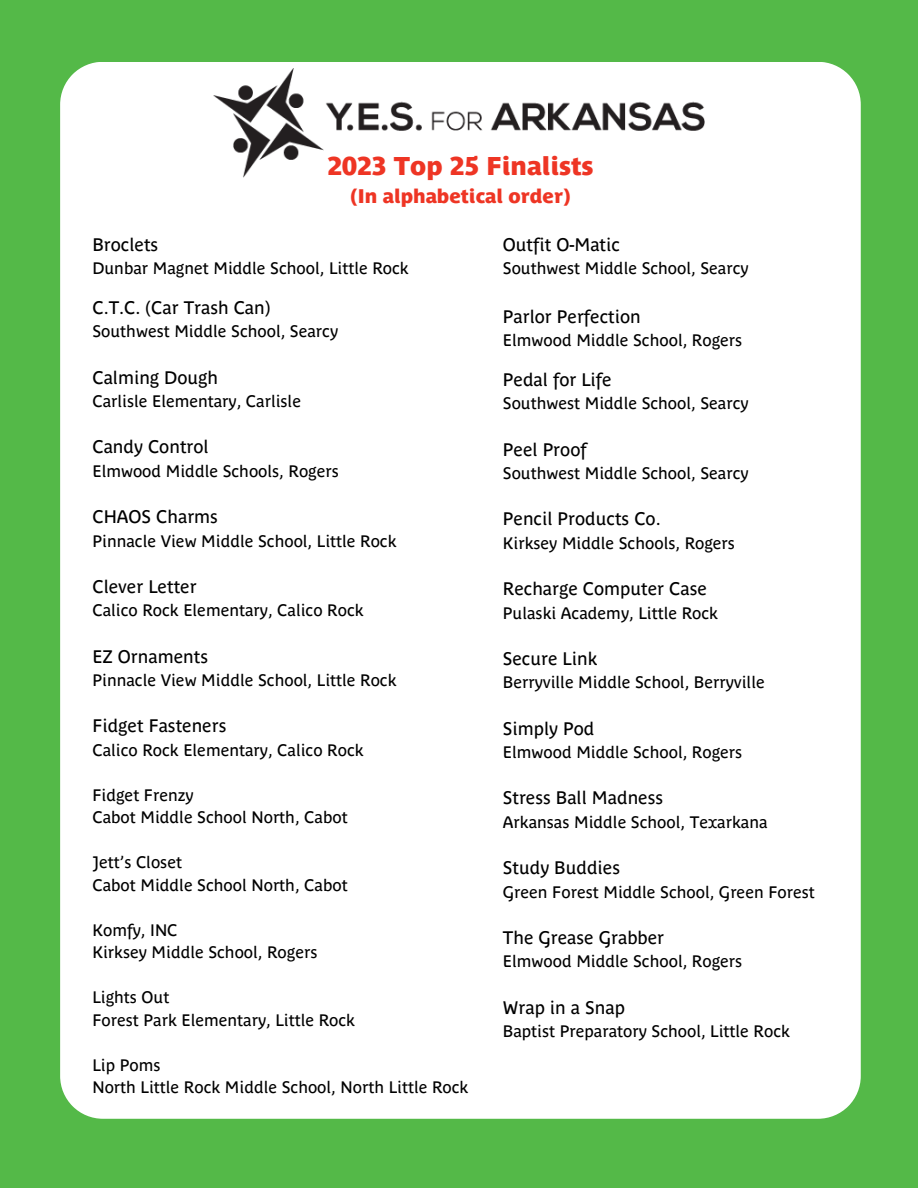
<style>
.page{position:relative;width:918px;height:1188px;background:#54b948}
.page>*{position:absolute;margin:0;border:0;box-sizing:border-box;transform-origin:0 0}
.t1{font:25.5px "Parisine Plus Std Sombre";color:#ee3524}
.t2{font:19.5px "Parisine Plus Std Sombre";color:#ee3524}
.t3{font:18px "Parisine Plus Std";color:#000}
.t4{font:16.5px "Parisine Plus Std";color:#000}
</style>
<div class="page">
<div style="left:60px;top:62px;width:801px;height:1057px;background:#fff"></div>
<img style="left:214px;top:69px;width:490px;height:109px">
<p class="t1" style="left:327px;top:148px;width:268px">2023 Top 25 Finalists</p>
<p class="t2" style="left:350px;top:182px;width:222px">(In alphabetical order)</p>
<p class="t3" style="left:92px;top:231px;width:67px">Broclets</p>
<p class="t4" style="left:92px;top:257px;width:318px">Dunbar Magnet Middle School, Little Rock</p>
<p class="t3" style="left:92px;top:294px;width:180px">C.T.C. (Car Trash Can)</p>
<p class="t4" style="left:92px;top:320px;width:247px">Southwest Middle School, Searcy</p>
<p class="t3" style="left:92px;top:364px;width:127px">Calming Dough</p>
<p class="t4" style="left:92px;top:389px;width:210px">Carlisle Elementary, Carlisle</p>
<p class="t3" style="left:92px;top:434px;width:118px">Candy Control</p>
<p class="t4" style="left:92px;top:459px;width:248px">Elmwood Middle Schools, Rogers</p>
<p class="t3" style="left:92px;top:504px;width:127px">CHAOS Charms</p>
<p class="t4" style="left:92px;top:529px;width:306px">Pinnacle View Middle School, Little Rock</p>
<p class="t3" style="left:92px;top:573px;width:106px">Clever Letter</p>
<p class="t4" style="left:92px;top:599px;width:273px">Calico Rock Elementary, Calico Rock</p>
<p class="t3" style="left:92px;top:643px;width:117px">EZ Ornaments</p>
<p class="t4" style="left:92px;top:668px;width:306px">Pinnacle View Middle School, Little Rock</p>
<p class="t3" style="left:92px;top:713px;width:135px">Fidget Fasteners</p>
<p class="t4" style="left:92px;top:738px;width:273px">Calico Rock Elementary, Calico Rock</p>
<p class="t4" style="left:92px;top:783px;width:103px">Fidget Frenzy</p>
<p class="t4" style="left:92px;top:806px;width:257px">Cabot Middle School North, Cabot</p>
<p class="t4" style="left:92px;top:851px;width:91px">Jett’s Closet</p>
<p class="t4" style="left:92px;top:873px;width:257px">Cabot Middle School North, Cabot</p>
<p class="t4" style="left:92px;top:918px;width:87px">Komfy, INC</p>
<p class="t4" style="left:92px;top:941px;width:227px">Kirksey Middle School, Rogers</p>
<p class="t4" style="left:92px;top:986px;width:78px">Lights Out</p>
<p class="t4" style="left:92px;top:1008px;width:264px">Forest Park Elementary, Little Rock</p>
<p class="t4" style="left:92px;top:1053px;width:70px">Lip Poms</p>
<p class="t4" style="left:92px;top:1076px;width:377px">North Little Rock Middle School, North Little Rock</p>
<p class="t3" style="left:503px;top:231px;width:119px">Outfit O-Matic</p>
<p class="t4" style="left:503px;top:257px;width:247px">Southwest Middle School, Searcy</p>
<p class="t3" style="left:503px;top:303px;width:139px">Parlor Perfection</p>
<p class="t4" style="left:503px;top:329px;width:241px">Elmwood Middle School, Rogers</p>
<p class="t3" style="left:503px;top:366px;width:110px">Pedal for Life</p>
<p class="t4" style="left:503px;top:392px;width:247px">Southwest Middle School, Searcy</p>
<p class="t3" style="left:503px;top:436px;width:85px">Peel Proof</p>
<p class="t4" style="left:503px;top:461px;width:247px">Southwest Middle School, Searcy</p>
<p class="t3" style="left:503px;top:506px;width:159px">Pencil Products Co.</p>
<p class="t4" style="left:503px;top:531px;width:234px">Kirksey Middle Schools, Rogers</p>
<p class="t3" style="left:503px;top:576px;width:206px">Recharge Computer Case</p>
<p class="t4" style="left:503px;top:601px;width:217px">Pulaski Academy, Little Rock</p>
<p class="t3" style="left:503px;top:645px;width:96px">Secure Link</p>
<p class="t4" style="left:503px;top:671px;width:263px">Berryville Middle School, Berryville</p>
<p class="t3" style="left:503px;top:715px;width:93px">Simply Pod</p>
<p class="t4" style="left:503px;top:740px;width:241px">Elmwood Middle School, Rogers</p>
<p class="t3" style="left:503px;top:785px;width:162px">Stress Ball Madness</p>
<p class="t4" style="left:503px;top:810px;width:266px">Arkansas Middle School, Texarkana</p>
<p class="t3" style="left:503px;top:855px;width:119px">Study Buddies</p>
<p class="t4" style="left:503px;top:880px;width:313px">Green Forest Middle School, Green Forest</p>
<p class="t3" style="left:503px;top:924px;width:163px">The Grease Grabber</p>
<p class="t4" style="left:503px;top:950px;width:241px">Elmwood Middle School, Rogers</p>
<p class="t3" style="left:503px;top:994px;width:124px">Wrap in a Snap</p>
<p class="t4" style="left:503px;top:1019px;width:289px">Baptist Preparatory School, Little Rock</p>
</div>
